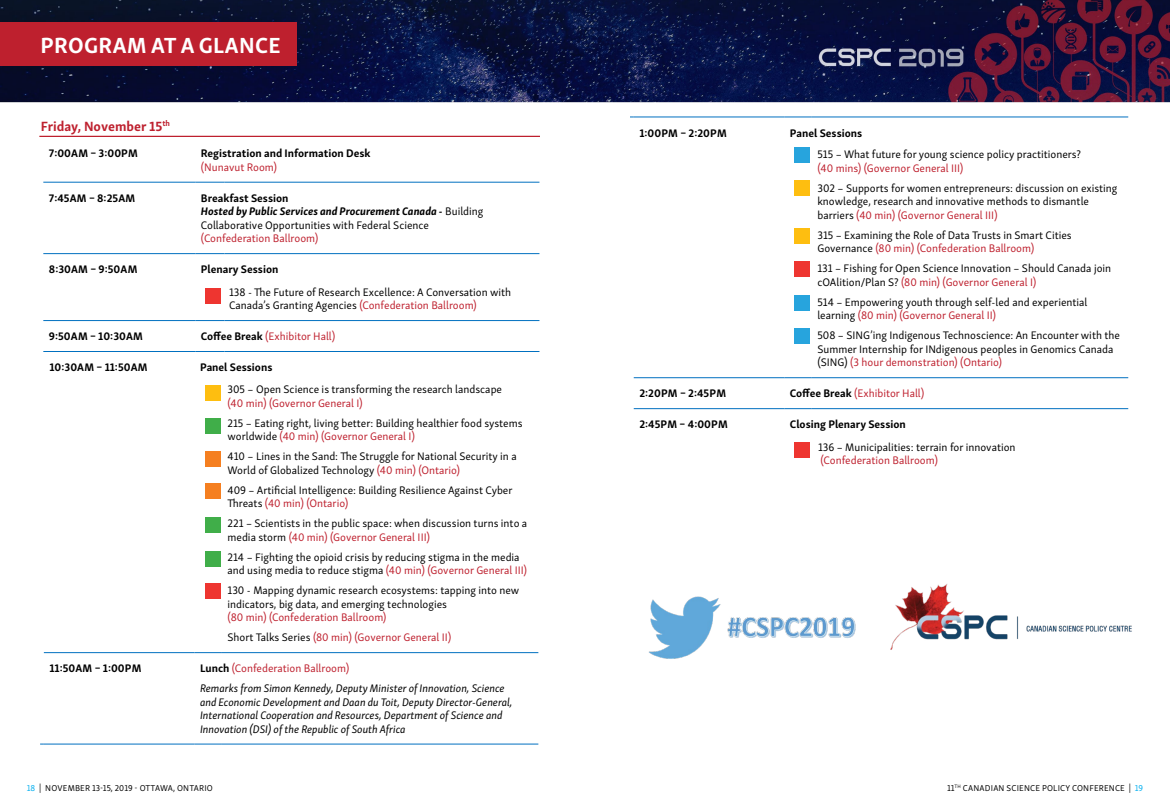
<style>
.page{position:relative;width:1170px;height:810px;background:#fff}
.page>*{position:absolute;margin:0;border:0;box-sizing:border-box;transform-origin:0 0}
.t1{font:700 22.5px "Skolar Sans Latn";letter-spacing:.02em;color:#fff}
.t2{font:700 13.75px "Skolar Sans Latn";color:#be202e}
.t3{font:11.25px/13.5px "Skolar Sans Latn";color:#000}
.t4{font:italic 11.25px/13.5px "Skolar Sans Latn";color:#000}
.t5{font:11.25px/20px "Skolar Sans Latn";color:#be202e}
.t6{font:700 11.25px "Skolar Sans Latn";color:#000}
.t7{font:8.75px "Skolar Sans Latn";letter-spacing:.02em;color:#000}
.s1{font-weight:700}
.s2{font-weight:700;font-style:italic}
.s3{color:#be202e}
.s4{font-weight:700;color:#000}
.s5{color:#000}
.s6{font-weight:700;font-style:normal}
.s7{font-style:normal;color:#be202e}
.s8{color:#00aeef}
</style>
<div class="page">
<img style="left:0;top:0;width:1170px;height:103px">
<hr style="left:43px;top:253px;width:152px;height:1px;background:#0070c0">
<svg style="left:195px;top:253px;width:29px;height:1px"></svg>
<hr style="left:224px;top:253px;width:315px;height:1px;background:#0070c0">
<hr style="left:43px;top:320px;width:152px;height:1px;background:#0070c0">
<svg style="left:195px;top:320px;width:29px;height:1px"></svg>
<hr style="left:224px;top:320px;width:315px;height:1px;background:#0070c0">
<hr style="left:43px;top:351px;width:152px;height:1px;background:#0070c0">
<svg style="left:195px;top:351px;width:29px;height:1px"></svg>
<hr style="left:224px;top:351px;width:315px;height:1px;background:#0070c0">
<hr style="left:43px;top:182px;width:152px;height:1px;background:#0070c0">
<svg style="left:195px;top:182px;width:29px;height:1px"></svg>
<hr style="left:224px;top:182px;width:315px;height:1px;background:#0070c0">
<hr style="left:39px;top:136px;width:501px;height:1px;background:#be202e">
<hr style="left:44px;top:744px;width:150px;height:1px;background:#0070c0">
<svg style="left:194px;top:744px;width:28px;height:1px"></svg>
<hr style="left:222px;top:744px;width:316px;height:1px;background:#0070c0">
<hr style="left:44px;top:652px;width:150px;height:1px;background:#0070c0">
<svg style="left:194px;top:652px;width:28px;height:1px"></svg>
<hr style="left:222px;top:652px;width:316px;height:1px;background:#0070c0">
<div style="left:206px;top:385px;width:15px;height:15px;background:#febe10"></div>
<div style="left:206px;top:419px;width:15px;height:15px;background:#40ae49"></div>
<div style="left:206px;top:451px;width:15px;height:15px;background:#f57f20"></div>
<div style="left:206px;top:484px;width:15px;height:15px;background:#f57f20"></div>
<div style="left:206px;top:517px;width:15px;height:16px;background:#40ae49"></div>
<div style="left:206px;top:289px;width:15px;height:15px;background:#ee3530"></div>
<div style="left:206px;top:551px;width:15px;height:15px;background:#40ae49"></div>
<div style="left:206px;top:584px;width:15px;height:15px;background:#ee3530"></div>
<div style="left:0;top:22px;width:297px;height:44px;background:#be202e"></div>
<hr style="left:634px;top:377px;width:150px;height:1px;background:#0070c0">
<svg style="left:784px;top:377px;width:28px;height:1px"></svg>
<hr style="left:812px;top:377px;width:316px;height:1px;background:#0070c0">
<hr style="left:634px;top:408px;width:150px;height:1px;background:#0070c0">
<svg style="left:784px;top:408px;width:28px;height:1px"></svg>
<hr style="left:812px;top:408px;width:316px;height:1px;background:#0070c0">
<hr style="left:634px;top:117px;width:150px;height:1px;background:#0070c0">
<svg style="left:784px;top:117px;width:28px;height:1px"></svg>
<hr style="left:812px;top:117px;width:316px;height:1px;background:#0070c0">
<div style="left:794px;top:147px;width:16px;height:16px;background:#27a4dd"></div>
<div style="left:794px;top:180px;width:16px;height:15px;background:#febe10"></div>
<div style="left:794px;top:229px;width:16px;height:15px;background:#febe10"></div>
<div style="left:794px;top:261px;width:16px;height:15px;background:#ee3530"></div>
<div style="left:794px;top:295px;width:16px;height:15px;background:#27a4dd"></div>
<div style="left:794px;top:329px;width:16px;height:15px;background:#27a4dd"></div>
<div style="left:794px;top:442px;width:16px;height:16px;background:#ee3530"></div>
<img style="left:649px;top:596px;width:207px;height:63px">
<img style="left:890px;top:584px;width:242px;height:66px">
<h1 class="t1" style="left:40px;top:27px;width:242px">PROGRAM AT A GLANCE</h1>
<p class="t2" style="left:41px;top:115px;width:131px">Friday, November 15<sup>th</sup></p>
<p class="t6" style="left:49px;top:144px;width:90px">7:00AM – 3:00PM</p>
<p class="t6" style="left:201px;top:144px;width:171px">Registration and Information Desk</p>
<p class="t5" style="left:201px;top:156px;width:78px">(Nunavut Room)</p>
<p class="t6" style="left:49px;top:189px;width:88px">7:45AM – 8:25AM</p>
<p class="t3" style="left:201px;top:190px;width:284px"><span class="s1">Breakfast Session<br></span><span class="s2">Hosted by Public Services and Procurement Canada -</span> Building<br>Collaborative Opportunities with Federal Science</p>
<p class="t5" style="left:201px;top:228px;width:119px">(Confederation Ballroom)</p>
<p class="t6" style="left:49px;top:260px;width:90px">8:30AM – 9:50AM</p>
<p class="t6" style="left:201px;top:260px;width:79px">Plenary Session</p>
<p class="t3" style="left:229px;top:284px;width:284px">138 - The Future of Research Excellence: A Conversation with<br>Canada’s Granting Agencies <span class="s3">(Confederation Ballroom)</span></p>
<p class="t6" style="left:49px;top:327px;width:95px">9:50AM – 10:30AM</p>
<p class="t5" style="left:201px;top:326px;width:136px"><span class="s4">Coffee Break</span> (Exhibitor Hall)</p>
<p class="t6" style="left:49px;top:358px;width:100px">10:30AM – 11:50AM</p>
<p class="t6" style="left:200px;top:358px;width:74px">Panel Sessions</p>
<p class="t3" style="left:228px;top:382px;width:276px">305 – Open Science is transforming the research landscape</p>
<p class="t5" style="left:228px;top:392px;width:137px">(40 min) (Governor General I)</p>
<p class="t3" style="left:228px;top:415px;width:297px">215 – Eating right, living better: Building healthier food systems worldwide <span class="s3">(40 min) (Governor General I)</span></p>
<p class="t3" style="left:228px;top:449px;width:291px">410 – Lines in the Sand: The Struggle for National Security in a<br>World of Globalized Technology <span class="s3">(40 min) (Ontario)</span></p>
<p class="t3" style="left:228px;top:482px;width:287px">409 – Artificial Intelligence: Building Resilience Against Cyber<br>Threats <span class="s3">(40 min) (Ontario)</span></p>
<p class="t3" style="left:228px;top:516px;width:301px">221 – Scientists in the public space: when discussion turns into a media storm <span class="s3">(40 min) (Governor General III)</span></p>
<p class="t3" style="left:228px;top:549px;width:301px">214 – Fighting the opioid crisis by reducing stigma in the media and using media to reduce stigma <span class="s3">(40 min) (Governor General III)</span></p>
<p class="t3" style="left:228px;top:583px;width:293px">130 - Mapping dynamic research ecosystems: tapping into new indicators, big data, and emerging technologies</p>
<p class="t5" style="left:228px;top:607px;width:225px">(80 min) (Confederation Ballroom)<br><span class="s5">Short Talks Series</span> (80 min) (Governor General II)</p>
<p class="t6" style="left:49px;top:659px;width:93px">11:50AM – 1:00PM</p>
<p class="t4" style="left:200px;top:658px;width:306px;line-height:20px"><span class="s6">Lunch</span> <span class="s7">(Confederation Ballroom)<br></span>Remarks from Simon Kennedy, Deputy Minister of Innovation, Science</p>
<p class="t4" style="left:200px;top:694px;width:314px">and Economic Development and Daan du Toit, Deputy Director-General,<br>International Cooperation and Resources, Department of Science and<br>Innovation (DSI) of the Republic of South Africa</p>
<p class="t6" style="left:639px;top:124px;width:89px">1:00PM – 2:20PM</p>
<p class="t6" style="left:790px;top:124px;width:74px">Panel Sessions</p>
<p class="t3" style="left:817px;top:147px;width:265px">515 – What future for young science policy practitioners?</p>
<p class="t5" style="left:817px;top:157px;width:148px">(40 mins) (Governor General III)</p>
<p class="t3" style="left:817px;top:181px;width:302px">302 – Supports for women entrepreneurs: discussion on existing knowledge, research and innovative methods to dismantle barriers <span class="s3">(40 min) (Governor General III)</span></p>
<p class="t3" style="left:817px;top:228px;width:256px">315 – Examining the Role of Data Trusts in Smart Cities<br>Governance <span class="s3">(80 min) (Confederation Ballroom)</span></p>
<p class="t3" style="left:817px;top:261px;width:295px">131 – Fishing for Open Science Innovation – Should Canada join cOAlition/Plan S? <span class="s3">(80 min) (Governor General I)</span></p>
<p class="t3" style="left:817px;top:295px;width:272px">514 – Empowering youth through self-led and experiential learning <span class="s3">(80 min) (Governor General II)</span></p>
<p class="t3" style="left:817px;top:328px;width:304px">508 – SING’ing Indigenous Technoscience: An Encounter with the<br>Summer Internship for INdigenous peoples in Genomics Canada (SING) <span class="s3">(3 hour demonstration) (Ontario)</span></p>
<p class="t6" style="left:639px;top:384px;width:88px">2:20PM – 2:45PM</p>
<p class="t5" style="left:790px;top:383px;width:136px"><span class="s4">Coffee Break</span> (Exhibitor Hall)</p>
<p class="t6" style="left:639px;top:415px;width:90px">2:45PM – 4:00PM</p>
<p class="t6" style="left:790px;top:415px;width:117px">Closing Plenary Session</p>
<p class="t3" style="left:818px;top:439px;width:199px">136 – Municipalities: terrain for innovation</p>
<p class="t5" style="left:820px;top:450px;width:119px">(Confederation Ballroom)</p>
<p class="t7" style="left:27px;top:781px;width:188px"><span class="s8">18</span> | NOVEMBER 13-15, 2019 - OTTAWA, ONTARIO</p>
<p class="t7" style="left:947px;top:781px;width:197px">11<sup>TH</sup> CANADIAN SCIENCE POLICY CONFERENCE | <span class="s8">19</span></p>
</div>
